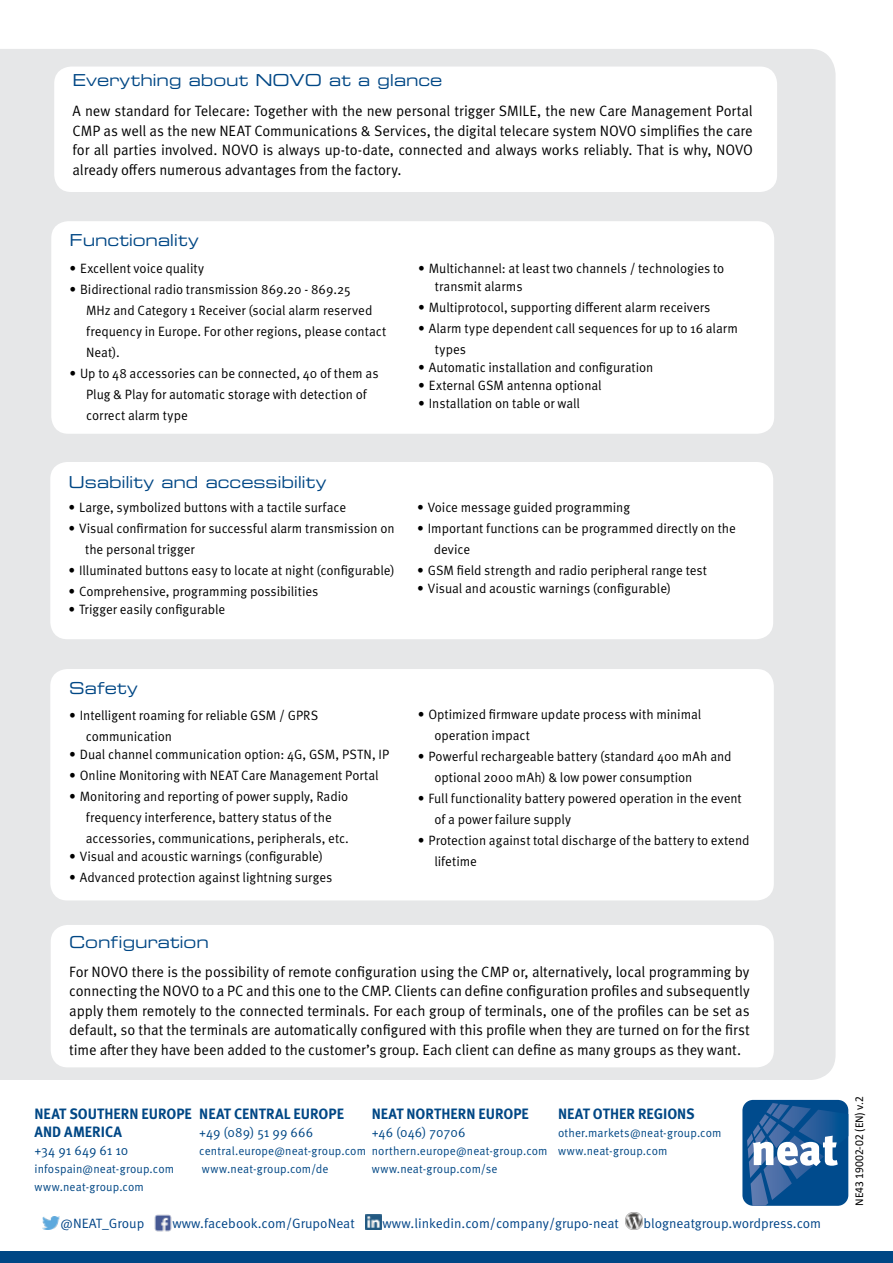
<style>
.page{position:relative;width:893px;height:1263px;background:#fff}
.page>*{position:absolute;margin:0;border:0;box-sizing:border-box;transform-origin:0 0}
.t1{font:16.5px "Eurostile LT Std Ex 2";letter-spacing:-.005em;color:#004785;scale:.96 1}
.t2{font:15px/19.5px "Meta OT Norm";letter-spacing:-.005em;color:#000;text-align:justify;scale:.96 1}
.t3{font:700 15px/18px "Meta OT";color:#004785;scale:.96 1}
.t4{font:13.5px/21px "Meta OT Norm";letter-spacing:-.005em;color:#000;scale:.96 1}
.t5{font:13.5px "Meta OT Norm";color:#004487}
.t6{font:13.5px "Meta OT Norm";letter-spacing:.005em;color:#004785;scale:.96 1}
.t7{font:12px/18px "Meta OT Norm";letter-spacing:.015em;color:#004785;scale:.96 1}
.t8{font:12px "Calibri";color:#000;scale:.96 1}
</style>
<div class="page">
<div style="left:0;top:49px;width:836px;height:1031px;background:#e6e7e8"></div>
<div style="left:0;top:1250px;width:893px;height:13px;background:#004785"></div>
<div style="left:54px;top:67px;width:723px;height:125px;background:#fff;border-radius:17px"></div>
<div style="left:51px;top:925px;width:723px;height:142px;background:#fff;border-radius:17px"></div>
<div style="left:51px;top:221px;width:723px;height:213px;background:#fff;border-radius:17px"></div>
<div style="left:50px;top:462px;width:723px;height:177px;background:#fff;border-radius:17px"></div>
<div style="left:50px;top:669px;width:724px;height:231px;background:#fff;border-radius:17px"></div>
<img style="left:625px;top:1212px;width:17px;height:17px">
<img style="left:43px;top:1216px;width:17px;height:14px">
<img style="left:154px;top:1214px;width:18px;height:18px">
<img style="left:366px;top:1214px;width:15px;height:16px">
<div style="left:742px;top:1100px;width:106px;height:106px;background:#004b8d;border-radius:11px"></div>
<svg style="left:747px;top:1103px;width:101px;height:103px"></svg>
<p class="t1" style="left:73px;top:69px;width:387px">Everything about NOVO at a glance</p>
<p class="t2" style="left:73px;top:101px;width:710px">A new standard for Telecare: Together with the new personal trigger SMILE, the new Care Management Portal CMP as well as the new NEAT Communications &amp; Services, the digital telecare system NOVO simplifies the care for all parties involved. NOVO is always up-to-date, connected and always works reliably. That is why, NOVO already offers numerous advantages from the factory.</p>
<p class="t1" style="left:70px;top:229px;width:136px">Functionality</p>
<p class="t4" style="left:70px;top:258px;width:142px">• Excellent voice quality</p>
<p class="t4" style="left:86px;top:279px;width:314px;text-indent:-16px">• Bidirectional radio transmission 869.20 - 869.25<br>MHz and Category 1 Receiver (social alarm reserved frequency in Europe. For other regions, please contact Neat).</p>
<p class="t4" style="left:86px;top:363px;width:306px;text-indent:-16px">• Up to 48 accessories can be connected, 40 of them as<br>Plug &amp; Play for automatic storage with detection of correct alarm type</p>
<p class="t1" style="left:69px;top:471px;width:270px">Usability and accessibility</p>
<p class="t4" style="left:69px;top:497px;width:291px">• Large, symbolized buttons with a tactile surface</p>
<p class="t4" style="left:85px;top:518px;width:324px;text-indent:-16px">• Visual confirmation for successful alarm transmission on the personal trigger</p>
<p class="t4" style="left:69px;top:560px;width:341px">• Illuminated buttons easy to locate at night (configurable)</p>
<p class="t4" style="left:69px;top:581px;width:262px">• Comprehensive, programming possibilities</p>
<p class="t4" style="left:69px;top:599px;width:165px">• Trigger easily configurable</p>
<p class="t4" style="left:435px;top:259px;width:303px;line-height:18px;text-indent:-16px">• Multichannel: at least two channels / technologies to transmit alarms</p>
<p class="t4" style="left:418px;top:297px;width:306px">• Multiprotocol, supporting different alarm receivers</p>
<p class="t4" style="left:435px;top:318px;width:317px;text-indent:-16px">• Alarm type dependent call sequences for up to 16 alarm types</p>
<p class="t4" style="left:418px;top:357px;width:246px">• Automatic installation and configuration</p>
<p class="t4" style="left:418px;top:375px;width:192px">• External GSM antenna optional</p>
<p class="t4" style="left:418px;top:393px;width:170px">• Installation on table or wall</p>
<p class="t4" style="left:417px;top:497px;width:223px">• Voice message guided programming</p>
<p class="t4" style="left:434px;top:518px;width:316px;text-indent:-16px">• Important functions can be programmed directly on the device</p>
<p class="t4" style="left:417px;top:560px;width:303px">• GSM field strength and radio peripheral range test</p>
<p class="t4" style="left:417px;top:578px;width:266px">• Visual and acoustic warnings (configurable)</p>
<p class="t1" style="left:69px;top:676px;width:73px">Safety</p>
<p class="t4" style="left:86px;top:704px;width:244px;text-indent:-16px">• Intelligent roaming for reliable GSM / GPRS communication</p>
<p class="t4" style="left:69px;top:743px;width:335px">• Dual channel communication option: 4G, GSM, PSTN, IP</p>
<p class="t4" style="left:69px;top:764px;width:324px">• Online Monitoring with NEAT Care Management Portal</p>
<p class="t4" style="left:86px;top:785px;width:276px;text-indent:-16px">• Monitoring and reporting of power supply, Radio frequency interference, battery status of the accessories, communications, peripherals, etc.</p>
<p class="t4" style="left:69px;top:845px;width:266px">• Visual and acoustic warnings (configurable)</p>
<p class="t4" style="left:69px;top:866px;width:276px">• Advanced protection against lightning surges</p>
<p class="t4" style="left:434px;top:704px;width:280px;text-indent:-16px">• Optimized firmware update process with minimal operation impact</p>
<p class="t4" style="left:434px;top:746px;width:311px;text-indent:-16px">• Powerful rechargeable battery (standard 400 mAh and optional 2000 mAh) &amp; low power consumption</p>
<p class="t4" style="left:434px;top:788px;width:322px;text-indent:-16px">• Full functionality battery powered operation in the event of a power failure supply</p>
<p class="t4" style="left:434px;top:830px;width:330px;text-indent:-16px">• Protection against total discharge of the battery to extend lifetime</p>
<p class="t1" style="left:69px;top:931px;width:147px">Configuration</p>
<p class="t2" style="left:69px;top:962px;width:710px">For NOVO there is the possibility of remote configuration using the CMP or, alternatively, local programming by connecting the NOVO to a PC and this one to the CMP. Clients can define configuration profiles and subsequently apply them remotely to the connected terminals. For each group of terminals, one of the profiles can be set as default, so that the terminals are automatically configured with this profile when they are turned on for the first time after they have been added to the customer’s group. Each client can define as many groups as they want.</p>
<p class="t3" style="left:35px;top:1105px;width:165px">NEAT SOUTHERN EUROPE<br>AND AMERICA</p>
<p class="t6" style="left:35px;top:1142px;width:99px">+34 91 649 61 10</p>
<p class="t7" style="left:35px;top:1160px;width:147px">infospain@neat-group.com www.neat-group.com</p>
<p class="t3" style="left:199px;top:1105px;width:152px">NEAT CENTRAL EUROPE</p>
<p class="t6" style="left:199px;top:1124px;width:120px">+49 (089) 51 99 666</p>
<p class="t7" style="left:199px;top:1142px;width:175px">central.europe@neat-group.com www.neat-group.com/de</p>
<p class="t3" style="left:372px;top:1105px;width:165px">NEAT NORTHERN EUROPE</p>
<p class="t6" style="left:372px;top:1124px;width:99px">+46 (046) 70706</p>
<p class="t7" style="left:372px;top:1142px;width:185px">northern.europe@neat-group.com www.neat-group.com/se</p>
<p class="t3" style="left:558px;top:1105px;width:144px">NEAT OTHER REGIONS</p>
<p class="t7" style="left:558px;top:1124px;width:172px">other.markets@neat-group.com www.neat-group.com</p>
<p class="t5" style="left:61px;top:1215px;width:85px">@NEAT_Group</p>
<p class="t5" style="left:172px;top:1215px;width:184px">www.facebook.com/GrupoNeat</p>
<p class="t5" style="left:383px;top:1215px;width:238px">www.linkedin.com/company/grupo-neat</p>
<p class="t5" style="left:644px;top:1215px;width:179px">blogneatgroup.wordpress.com</p>
<p class="t8" style="left:851px;top:1206px;width:116px;rotate:-90deg">NE43 19002-02 (EN) v.2</p>
</div>
